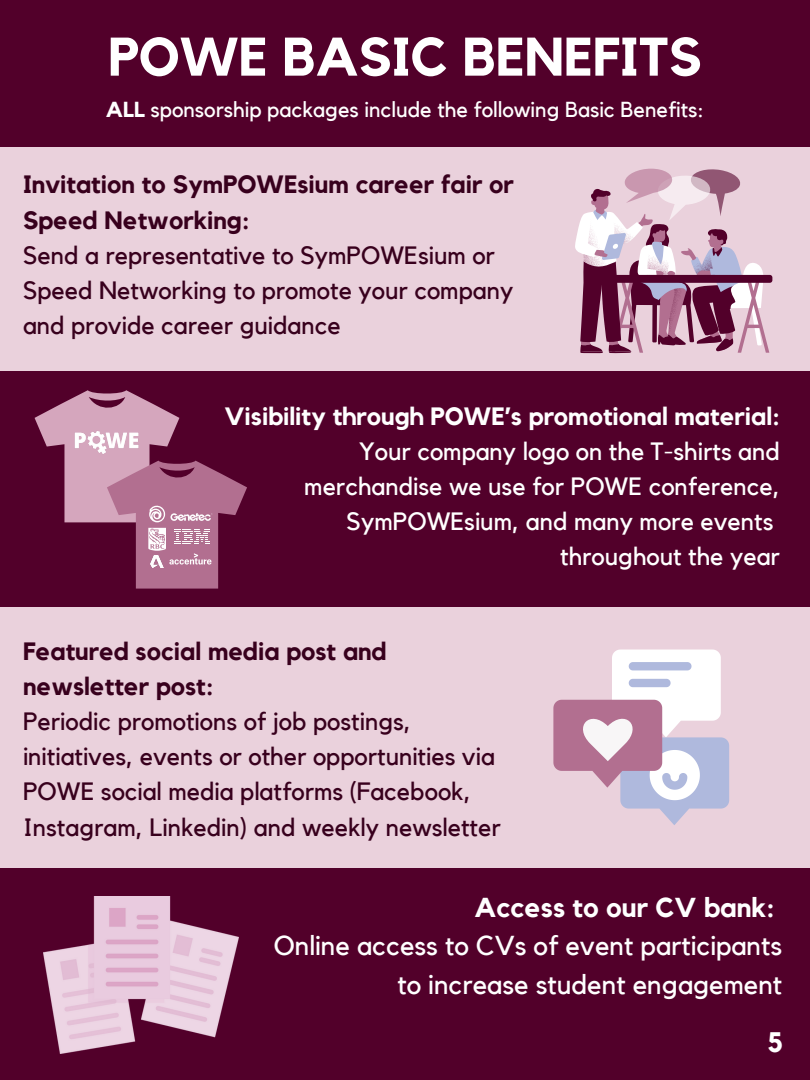
<style>
.page{position:relative;width:810px;height:1080px;background:#52002a}
.page>*{position:absolute;margin:0;border:0;box-sizing:border-box;transform-origin:0 0}
.t1{font:700 53.69px "Kollektif";color:#fff}
.t2{font:700 28.19px "Kollektif";color:#fff}
.t3{font:27.31px/38.4px "Kollektif";color:#fff;text-align:right}
.t4{font:700 27.31px "Kollektif";color:#fff}
.t5{font:25px/35.1px "Kollektif";color:#38001d}
.t6{font:25px/35.1px "Kollektif";color:#fff;text-align:right}
.t7{font:700 25px/35.1px "Kollektif";color:#38001d}
.t8{font:700 25px "Kollektif";color:#fff}
.t9{font:21.62px "Kollektif";color:#fff}
.s1{font-weight:700}
</style>
<div class="page">
<div style="left:0;top:147px;width:810px;height:227px;background:#ead1dc"></div>
<div style="left:0;top:607px;width:810px;height:260px;background:#ead1dc"></div>
<div style="left:0;top:371px;width:810px;height:184px;background:#52002a"></div>
<div style="left:610px;top:275px;width:162px;height:8px;background:#52002a;border-radius:3px"></div>
<svg style="left:575px;top:169px;width:194px;height:185px"></svg>
<img style="left:43px;top:896px;width:195px;height:158px">
<svg style="left:553px;top:650px;width:176px;height:175px"></svg>
<svg style="left:35px;top:390px;width:212px;height:199px"></svg>
<img style="left:169px;top:512px;width:45px;height:10px">
<img style="left:174px;top:530px;width:35px;height:14px">
<p class="t1" style="left:108px;top:32px;width:595px">POWE BASIC BENEFITS</p>
<p class="t9" style="left:106px;top:100px;width:600px"><span class="s1">ALL</span> sponsorship packages include the following Basic Benefits:</p>
<p class="t7" style="left:23px;top:168px;width:492px">Invitation to SymPOWEsium career fair or<br>Speed Networking:</p>
<p class="t5" style="left:23px;top:238px;width:492px">Send a representative to SymPOWEsium or<br>Speed Networking to promote your company and provide career guidance</p>
<p class="t8" style="left:224px;top:405px;width:557px">Visibility through POWE’s promotional material:</p>
<p class="t6" style="left:304px;top:435px;width:477px">Your company logo on the T-shirts and merchandise we use for POWE conference,<br>SymPOWEsium, and many more events</p>
<p class="t6" style="left:560px;top:540px;width:221px">throughout the year</p>
<p class="t7" style="left:23px;top:635px;width:365px">Featured social media post and newsletter post:</p>
<p class="t5" style="left:23px;top:705px;width:479px">Periodic promotions of job postings, initiatives, events or other opportunities via POWE social media platforms (Facebook, Instagram, Linkedin) and weekly newsletter</p>
<p class="t4" style="left:475px;top:895px;width:302px">Access to our CV bank:</p>
<p class="t3" style="left:274px;top:927px;width:510px">Online access to CVs of event participants to increase student engagement</p>
<p class="t2" style="left:768px;top:1029px;width:17px">5</p>
</div>
